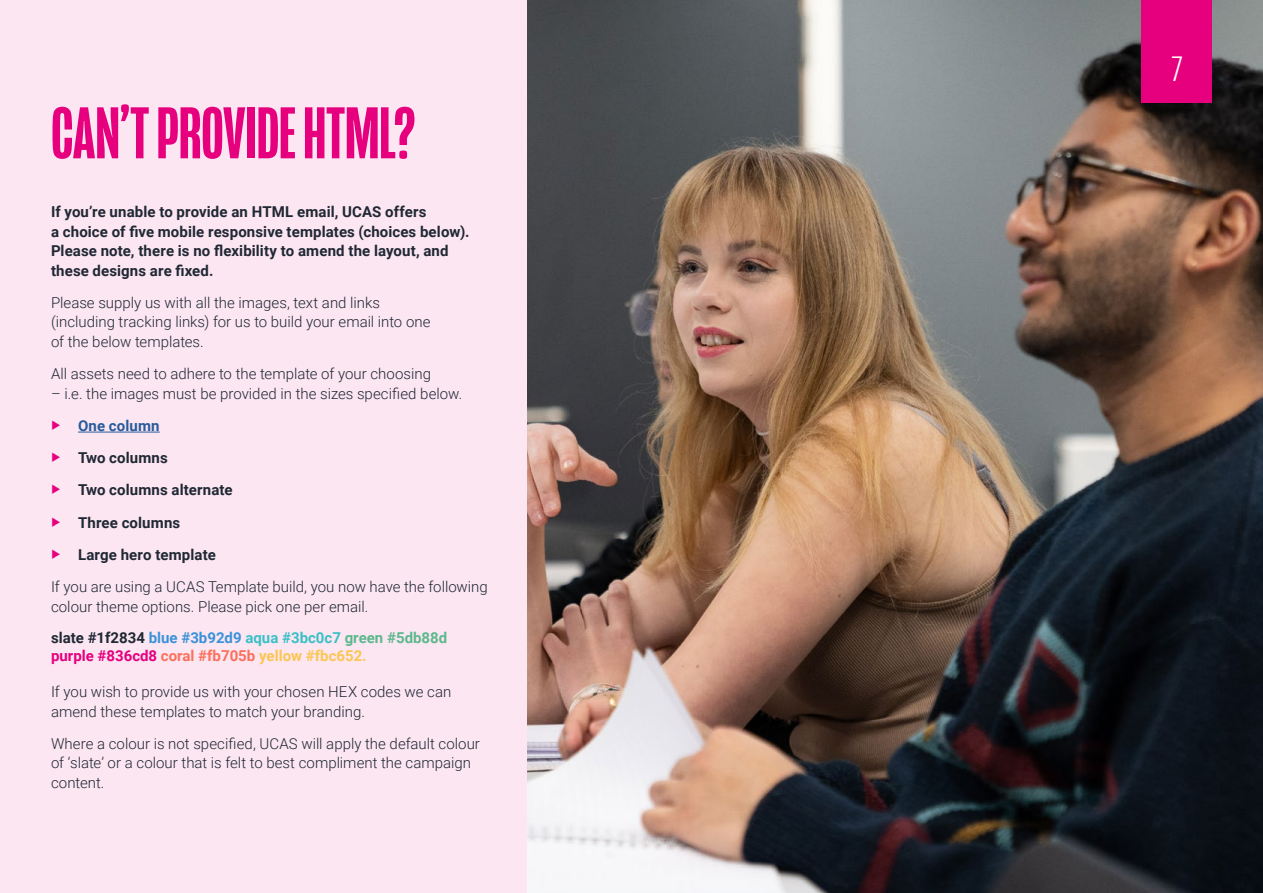
<style>
.page{position:relative;width:1263px;height:893px;background:#fce6f2}
.page>*{position:absolute;margin:0;border:0;box-sizing:border-box;transform-origin:0 0}
.t1{font:500 75px "Mongoose";letter-spacing:-.01em;color:#e6007e}
.t2{font:300 36.15px "Mongoose";color:#fff}
.t3{font:300 15px/32.2px "Roboto";color:#1f2834}
.t4{font:700 15px/19.5px "Roboto";letter-spacing:.005em;color:#1f2834}
.t5{font:700 15px "Roboto";color:#fbc652}
.s1{font-weight:700;font-size:18px;color:#e6007e}
.s2{font-weight:700;color:#275b9b}
.s3{font-weight:700}
.s4{font-weight:700;color:#3b92d9}
.s5{font-weight:700;color:#3bc0c7}
.s6{font-weight:700;color:#5db88d}
.s7{color:#e6007e}
.s8{color:#fb705b}
</style>
<div class="page">
<img style="left:527px;top:0;width:736px;height:893px">
<hr style="left:78px;top:432px;width:82px;height:1px;background:#275b9b">
<div style="left:1142px;top:0;width:70px;height:102px;background:#e6007e"></div>
<div style="left:1141px;top:54px;width:71px;height:34px;background:#e6007e"></div>
<h1 class="t1" style="left:51px;top:90px;width:366px">CAN’T PROVIDE HTML?</h1>
<p class="t4" style="left:51px;top:202px;width:420px">If you’re unable to provide an HTML email, UCAS offers<br>a choice of five mobile responsive templates (choices below).<br>Please note, there is no flexibility to amend the layout, and these designs are fixed.</p>
<p class="t3" style="left:51px;top:292px;width:381px;line-height:19.5px">Please supply us with all the images, text and links (including tracking links) for us to build your email into one of the below templates.</p>
<p class="t3" style="left:51px;top:357px;width:381px">All assets need to adhere to the template of your choosing</p>
<p class="t3" style="left:51px;top:377px;width:438px">– i.e. the images must be provided in the sizes specified below.<br><span class="s1">‣</span> <span class="s2">One column<br></span><span class="s1">‣</span> <span class="s3">Two columns<br></span><span class="s1">‣</span> <span class="s3">Two columns alternate<br></span><span class="s1">‣</span> <span class="s3">Three columns<br></span><span class="s1">‣</span> <span class="s3">Large hero template<br></span>If you are using a UCAS Template build, you now have the following</p>
<p class="t3" style="left:51px;top:590px;width:398px;line-height:30.8px">colour theme options. Please pick one per email.<br><span class="s3">slate #1f2834</span> <span class="s4">blue #3b92d9</span> <span class="s5">aqua #3bc0c7</span> <span class="s6">green #5db88d</span></p>
<p class="t5" style="left:51px;top:645px;width:317px"><span class="s7">purple #836cd8</span> <span class="s8">coral #fb705b</span> yellow #fbc652.</p>
<p class="t3" style="left:51px;top:681px;width:402px;line-height:19.5px">If you wish to provide us with your chosen HEX codes we can amend these templates to match your branding.</p>
<p class="t3" style="left:51px;top:733px;width:430px;line-height:19.5px">Where a colour is not specified, UCAS will apply the default colour of ‘slate’ or a colour that is felt to best compliment the campaign content.</p>
<h2 class="t2" style="left:1171px;top:48px;width:12px">7</h2>
</div>
